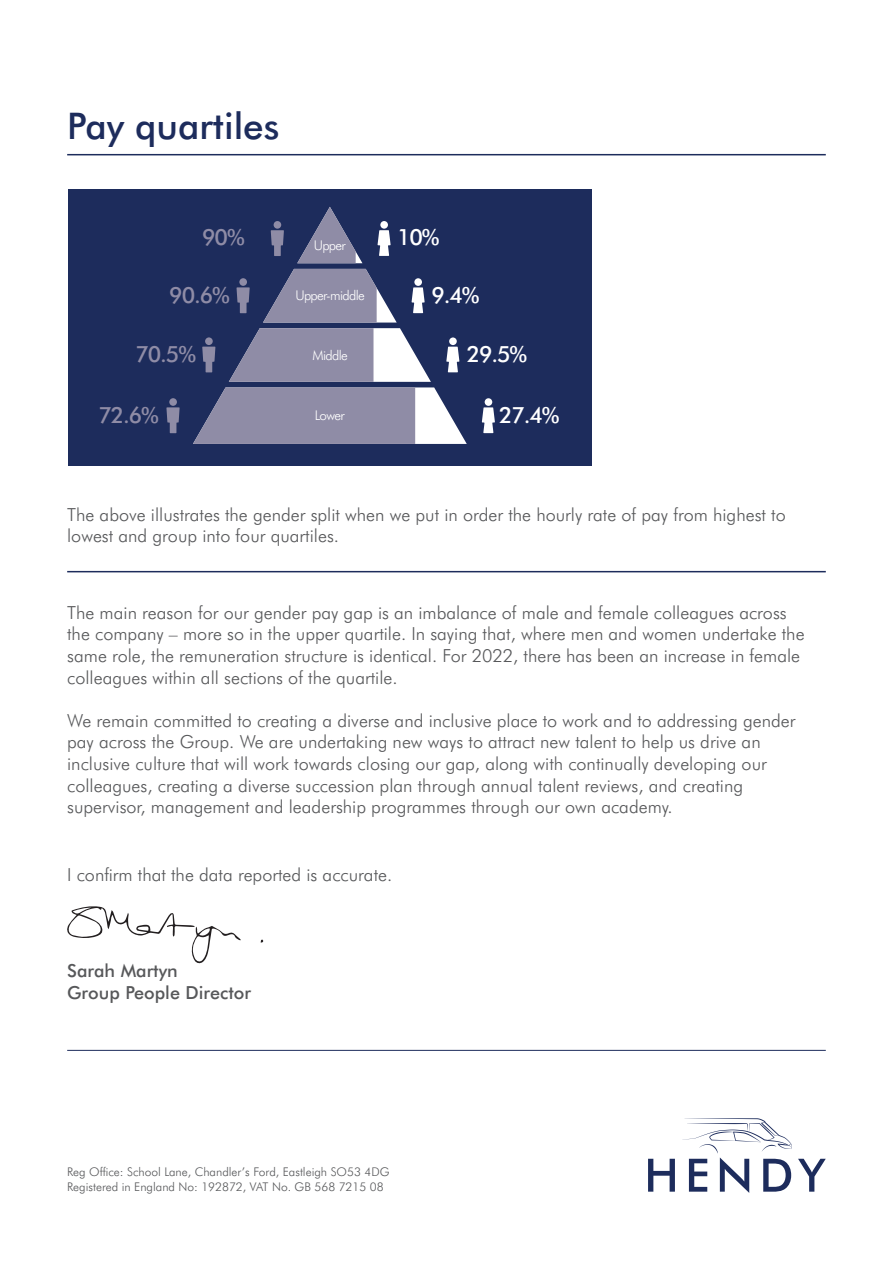
<style>
.page{position:relative;width:893px;height:1263px;background:#fff}
.page>*{position:absolute;margin:0;border:0;box-sizing:border-box;transform-origin:0 0}
.t1{font:500 36.75px "Futura BT";color:#1d2c5c}
.t2{font:500 22.35px "Futura BT";letter-spacing:-.05em;color:#8f8ca6}
.t3{font:500 22.35px "Futura BT";color:#fff}
.t4{font:300 18px/21.6px "Futura BT";color:#57585a}
.t5{font:500 18px "Futura BT";color:#57585a}
.t6{font:300 13.35px "Futura BT";letter-spacing:-.05em;color:#fff}
.t7{font:300 12px/14.4px "Futura BT";color:#57585a}
</style>
<div class="page">
<svg style="left:648px;top:1118px;width:178px;height:75px"></svg>
<hr style="left:67px;top:1050px;width:759px;height:1px;background:#1d2c5c">
<hr style="left:67px;top:154px;width:759px;height:1px;background:#1d2c5c">
<hr style="left:67px;top:571px;width:759px;height:1px;background:#1d2c5c">
<div style="left:68px;top:190px;width:523px;height:276px;background:#1d2c5c"></div>
<svg style="left:297px;top:207px;width:65px;height:56px"></svg>
<svg style="left:482px;top:398px;width:13px;height:35px"></svg>
<svg style="left:377px;top:221px;width:14px;height:35px"></svg>
<svg style="left:166px;top:398px;width:14px;height:35px"></svg>
<svg style="left:193px;top:269px;width:274px;height:175px"></svg>
<svg style="left:271px;top:221px;width:13px;height:35px"></svg>
<svg style="left:67px;top:906px;width:174px;height:58px"></svg>
<p class="t1" style="left:67px;top:103px;width:214px">Pay quartiles</p>
<p class="t2" style="left:202px;top:224px;width:44px">90%</p>
<p class="t3" style="left:397px;top:224px;width:44px">10%</p>
<p class="t6" style="left:314px;top:237px;width:34px">Upper</p>
<p class="t6" style="left:295px;top:287px;width:71px">Upper-middle</p>
<p class="t2" style="left:169px;top:281px;width:62px">90.6%</p>
<p class="t3" style="left:432px;top:281px;width:50px">9.4%</p>
<p class="t2" style="left:136px;top:340px;width:62px">70.5%</p>
<p class="t3" style="left:467px;top:340px;width:62px">29.5%</p>
<p class="t6" style="left:313px;top:347px;width:37px">Middle</p>
<p class="t2" style="left:98px;top:401px;width:62px">72.6%</p>
<p class="t3" style="left:499px;top:401px;width:62px">27.4%</p>
<p class="t6" style="left:315px;top:407px;width:31px">Lower</p>
<p class="t4" style="left:67px;top:503px;width:720px">The above illustrates the gender split when we put in order the hourly rate of pay from highest to lowest and group into four quartiles.</p>
<p class="t4" style="left:67px;top:601px;width:739px">The main reason for our gender pay gap is an imbalance of male and female colleagues across the company – more so in the upper quartile. In saying that, where men and women undertake the same role, the remuneration structure is identical. For 2022, there has been an increase in female colleagues within all sections of the quartile.</p>
<p class="t4" style="left:67px;top:709px;width:730px">We remain committed to creating a diverse and inclusive place to work and to addressing gender pay across the Group. We are undertaking new ways to attract new talent to help us drive an inclusive culture that will work towards closing our gap, along with continually developing our colleagues, creating a diverse succession plan through annual talent reviews, and creating supervisor, management and leadership programmes through our own academy.</p>
<p class="t4" style="left:67px;top:864px;width:327px">I confirm that the data reported is accurate.</p>
<p class="t5" style="left:67px;top:959px;width:112px">Sarah Martyn</p>
<p class="t5" style="left:67px;top:981px;width:185px">Group People Director</p>
<p class="t7" style="left:67px;top:1165px;width:324px">Reg Office: School Lane, Chandler’s Ford, Eastleigh SO53 4DG<br>Registered in England No: 192872, VAT No. GB 568 7215 08</p>
</div>
